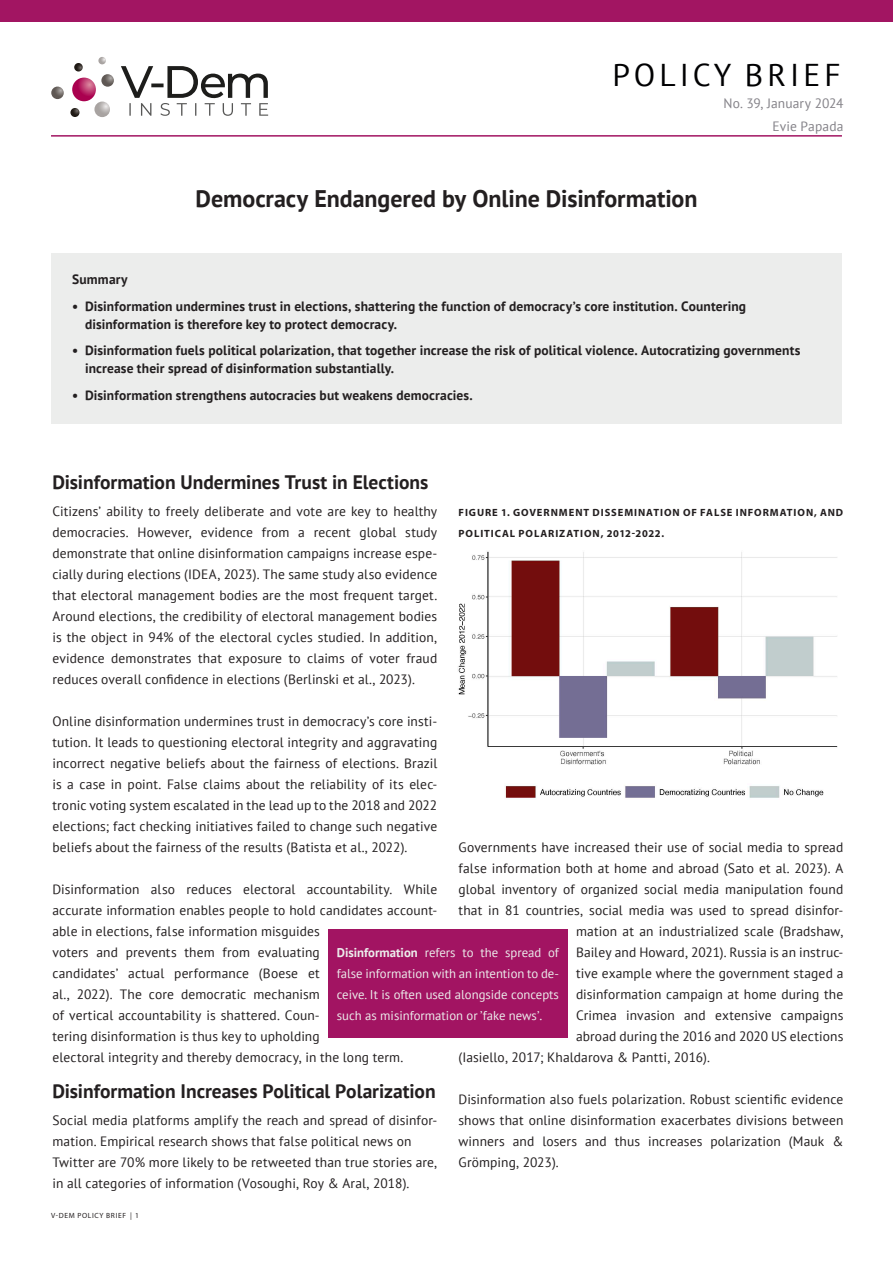
<style>
.page{position:relative;width:893px;height:1263px;background:#fff}
.page>*{position:absolute;margin:0;border:0;box-sizing:border-box;transform-origin:0 0}
.t1{font:31.5px "PT Sans";letter-spacing:.13em;color:#000002}
.VD_Main_title{font:700 24px "PT Sans";letter-spacing:-.005em;color:#231f20}
.VD_bodytext{font:700 19.5px "PT Sans";letter-spacing:-.005em;color:#231f20}
.VD_Subheading_2-liner{font:700 19.5px "PT Sans";color:#231f20}
.VD_bodytext-2{font:13.5px/21px "PT Sans";letter-spacing:.01em;color:#231f20;text-align:justify}
.VD_box_bulletlist{font:700 13.5px/18px "PT Sans";letter-spacing:.01em;color:#231f20}
.VD_header_text{font:13.5px "PT Sans";letter-spacing:.005em;color:#848288}
.t2{font:12.75px/21px "PT Sans";color:#ecedec;text-align:justify}
.VD_bodytext-3{font:700 10.5px/21px "Myriad Pro";letter-spacing:.09em;color:#231f20}
.t3{font:7.5px "Myriad Pro";letter-spacing:.09em;color:#231f20}
.s1{font-weight:700}
.s2{font-size:13.5px}
</style>
<div class="page">
<div style="left:0;top:0;width:893px;height:21px;background:#a21562"></div>
<hr style="left:51px;top:135px;width:791px;height:2px;background:#a21562">
<div style="left:51px;top:253px;width:791px;height:170px;background:#ecedec"></div>
<img style="left:458px;top:551px;width:380px;height:248px">
<svg style="left:121px;top:66px;width:147px;height:50px"></svg>
<svg style="left:51px;top:87px;width:13px;height:12px"></svg>
<svg style="left:70px;top:57px;width:44px;height:60px"></svg>
<div style="left:328px;top:929px;width:239px;height:108px;background:#a21462"></div>
<p class="t1" style="left:612px;top:55px;width:230px">POLICY BRIEF</p>
<p class="VD_Main_title" style="left:196px;top:183px;width:503px">Democracy Endangered by Online Disinformation</p>
<p class="VD_header_text" style="left:723px;top:95px;width:121px">No. 39, January 2024</p>
<p class="VD_header_text" style="left:773px;top:117px;width:72px">Evie Papada</p>
<p class="VD_box_bulletlist" style="left:72px;top:270px;width:57px">Summary</p>
<p class="VD_box_bulletlist" style="left:85px;top:297px;width:663px;text-indent:-13px">• Disinformation undermines trust in elections, shattering the function of democracy’s core institution. Countering disinformation is therefore key to protect democracy.</p>
<p class="VD_box_bulletlist" style="left:85px;top:341px;width:717px;text-indent:-13px">• Disinformation fuels political polarization, that together increase the risk of political violence. Autocratizing governments increase their spread of disinformation substantially.</p>
<p class="VD_box_bulletlist" style="left:72px;top:386px;width:402px">• Disinformation strengthens autocracies but weakens democracies.</p>
<p class="VD_Subheading_2-liner" style="left:52px;top:469px;width:377px">Disinformation Undermines Trust in Elections</p>
<p class="VD_bodytext-2" style="left:52px;top:500px;width:386px">Citizens’ ability to freely deliberate and vote are key to healthy democracies. However, evidence from a recent global study demonstrate that online disinformation campaigns increase espe&shy;cially during elections (IDEA, 2023). The same study also evidence that electoral management bodies are the most frequent target.<br>Around elections, the credibility of electoral management bodies is the object in 94% of the electoral cycles studied. In addition, evidence demonstrates that exposure to claims of voter fraud reduces overall confidence in elections (Berlinski et al., 2023).</p>
<p class="VD_bodytext-2" style="left:52px;top:710px;width:386px">Online disinformation undermines trust in democracy’s core insti&shy;tution. It leads to questioning electoral integrity and aggravating incorrect negative beliefs about the fairness of elections. Brazil is a case in point. False claims about the reliability of its elec&shy;tronic voting system escalated in the lead up to the 2018 and 2022 elections; fact checking initiatives failed to change such negative beliefs about the fairness of the results (Batista et al., 2022).</p>
<p class="VD_bodytext-2" style="left:52px;top:878px;width:386px;text-align:left">Disinformation also reduces electoral accountability. While accurate information enables people to hold candidates account&shy;able in elections, false information misguides<br>voters and prevents them from evaluating<br>candidates’ actual performance (Boese et<br>al., 2022). The core democratic mechanism<br>of vertical accountability is shattered. Coun-<br>tering disinformation is thus key to upholding<br>electoral integrity and thereby democracy, in the long term.</p>
<p class="VD_bodytext" style="left:52px;top:1078px;width:385px">Disinformation Increases Political Polarization</p>
<p class="VD_bodytext-2" style="left:52px;top:1109px;width:386px">Social media platforms amplify the reach and spread of disinfor&shy;mation. Empirical research shows that false political news on</p>
<p class="VD_bodytext-2" style="left:52px;top:1151px;width:386px">Twitter are 70% more likely to be retweeted than true stories are, in all categories of information (Vosoughi, Roy &amp; Aral, 2018).</p>
<p class="VD_bodytext-3" style="left:459px;top:502px;width:386px">FIGURE 1. GOVERNMENT DISSEMINATION OF FALSE INFORMATION, AND<br>POLITICAL POLARIZATION, 2012-2022.</p>
<p class="VD_bodytext-2" style="left:459px;top:836px;width:386px">Governments have increased their use of social media to spread</p>
<p class="VD_bodytext-2" style="left:459px;top:857px;width:386px">false information both at home and abroad (Sato et al. 2023). A</p>
<p class="VD_bodytext-2" style="left:459px;top:878px;width:386px">global inventory of organized social media manipulation found</p>
<p class="VD_bodytext-2" style="left:459px;top:899px;width:386px">that in 81 countries, social media was used to spread disinfor-</p>
<p class="VD_bodytext-2" style="left:576px;top:920px;width:269px">mation at an industrialized scale (Bradshaw,</p>
<p class="VD_bodytext-2" style="left:576px;top:941px;width:269px">Bailey and Howard, 2021). Russia is an instruc-</p>
<p class="VD_bodytext-2" style="left:576px;top:962px;width:269px">tive example where the government staged a</p>
<p class="VD_bodytext-2" style="left:576px;top:983px;width:269px">disinformation campaign at home during the</p>
<p class="VD_bodytext-2" style="left:576px;top:1004px;width:269px">Crimea invasion and extensive campaigns</p>
<p class="VD_bodytext-2" style="left:576px;top:1025px;width:269px">abroad during the 2016 and 2020 US elections</p>
<p class="VD_bodytext-2" style="left:459px;top:1046px;width:253px">(Iasiello, 2017; Khaldarova &amp; Pantti, 2016).</p>
<p class="VD_bodytext-2" style="left:459px;top:1088px;width:386px">Disinformation also fuels polarization. Robust scientific evidence shows that online disinformation exacerbates divisions between winners and losers and thus increases polarization (Mauk &amp; Grömping, 2023).</p>
<p class="t2" style="left:337px;top:942px;width:224px"><span class="s1">Disinformation</span> refers to the spread of false information with an intention to de&shy;ceive. It is often used alongside concepts such as misinformation or ’fake news’<span class="s2">.</span></p>
<p class="t3" style="left:51px;top:1211px;width:89px">V-DEM POLICY BRIEF | 1</p>
</div>
